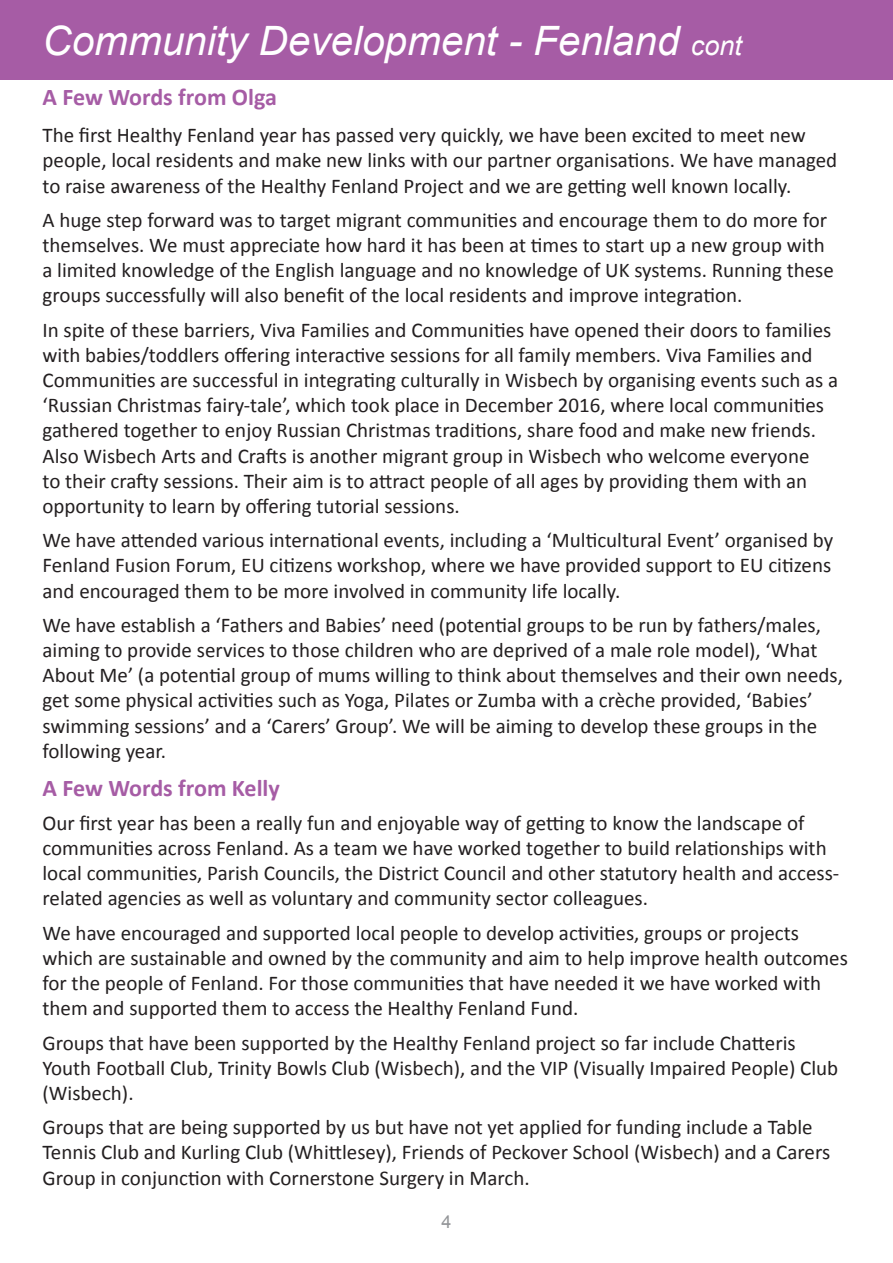
<style>
.page{position:relative;width:893px;height:1263px;background:#fff}
.page>*{position:absolute;margin:0;border:0;box-sizing:border-box;transform-origin:0 0}
.t1{font:italic 40.5px "Arial";color:#fff}
.t2{font:700 24px "Calibri";color:#a65ca5}
.t3{font:21px/25.2px "Calibri";color:#231f20}
.t4{font:18px "Arial";color:#939598}
.s1{font-size:27px}
</style>
<div class="page">
<div style="left:0;top:0;width:893px;height:79px;background:#a65ca5"></div>
<h1 class="t1" style="left:43px;top:15px;width:701px">Community Development - Fenland <span class="s1">cont</span></h1>
<p class="t2" style="left:43px;top:82px;width:236px">A Few Words from Olga</p>
<p class="t3" style="left:43px;top:123px;width:796px">The first Healthy Fenland year has passed very quickly, we have been excited to meet new people, local residents and make new links with our partner organisations. We have managed to raise awareness of the Healthy Fenland Project and we are getting well known locally.</p>
<p class="t3" style="left:43px;top:207px;width:793px">A huge step forward was to target migrant communities and encourage them to do more for themselves. We must appreciate how hard it has been at times to start up a new group with a limited knowledge of the English language and no knowledge of UK systems. Running these groups successfully will also benefit of the local residents and improve integration.</p>
<p class="t3" style="left:43px;top:317px;width:797px">In spite of these barriers, Viva Families and Communities have opened their doors to families with babies/toddlers offering interactive sessions for all family members. Viva Families and Communities are successful in integrating culturally in Wisbech by organising events such as a ‘Russian Christmas fairy-tale’, which took place in December 2016, where local communities gathered together to enjoy Russian Christmas traditions, share food and make new friends.<br>Also Wisbech Arts and Crafts is another migrant group in Wisbech who welcome everyone<br>to their crafty sessions. Their aim is to attract people of all ages by providing them with an opportunity to learn by offering tutorial sessions.</p>
<p class="t3" style="left:43px;top:528px;width:792px;text-align:justify">We have attended various international events, including a ‘Multicultural Event’ organised by Fenland Fusion Forum, EU citizens workshop, where we have provided support to EU citizens and encouraged them to be more involved in community life locally.</p>
<p class="t3" style="left:43px;top:612px;width:802px">We have establish a ‘Fathers and Babies’ need (potential groups to be run by fathers/males, aiming to provide services to those children who are deprived of a male role model), ‘What About Me’ (a potential group of mums willing to think about themselves and their own needs, get some physical activities such as Yoga, Pilates or Zumba with a crèche provided, ‘Babies’ swimming sessions’ and a ‘Carers’ Group’. We will be aiming to develop these groups in the following year.</p>
<p class="t2" style="left:43px;top:772px;width:239px">A Few Words from Kelly</p>
<p class="t3" style="left:43px;top:810px;width:798px">Our first year has been a really fun and enjoyable way of getting to know the landscape of communities across Fenland. As a team we have worked together to build relationships with local communities, Parish Councils, the District Council and other statutory health and access&shy;related agencies as well as voluntary and community sector colleagues.</p>
<p class="t3" style="left:43px;top:920px;width:807px">We have encouraged and supported local people to develop activities, groups or projects which are sustainable and owned by the community and aim to help improve health outcomes for the people of Fenland. For those communities that have needed it we have worked with them and supported them to access the Healthy Fenland Fund.</p>
<p class="t3" style="left:43px;top:1030px;width:797px">Groups that have been supported by the Healthy Fenland project so far include Chatteris<br>Youth Football Club, Trinity Bowls Club (Wisbech), and the VIP (Visually Impaired People) Club (Wisbech).</p>
<p class="t3" style="left:43px;top:1114px;width:789px">Groups that are being supported by us but have not yet applied for funding include a Table<br>Tennis Club and Kurling Club (Whittlesey), Friends of Peckover School (Wisbech) and a Carers<br>Group in conjunction with Cornerstone Surgery in March.</p>
<p class="t4" style="left:441px;top:1210px;width:12px">4</p>
</div>
